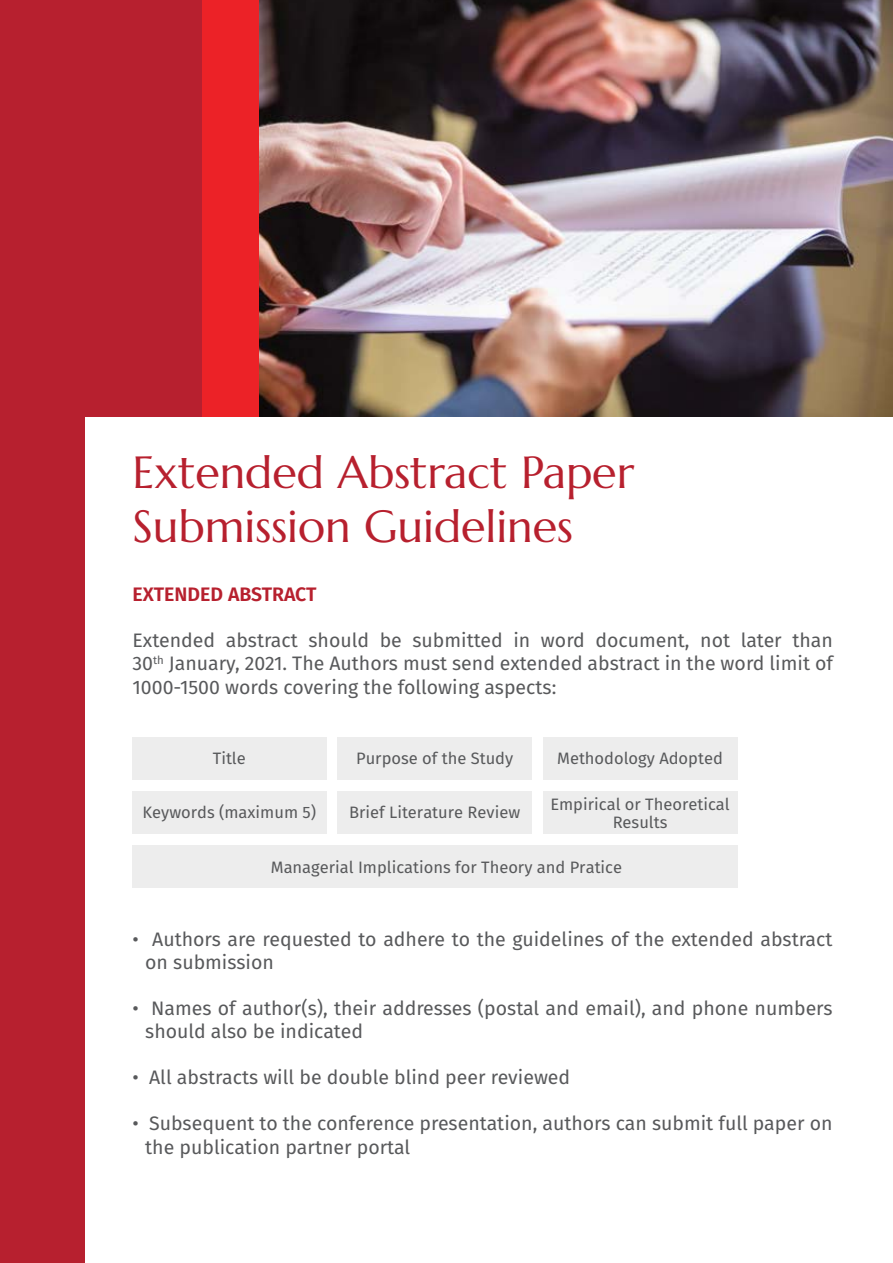
<style>
.page{position:relative;width:893px;height:1263px;background:#fff}
.page>*{position:absolute;margin:0;border:0;box-sizing:border-box;transform-origin:0 0}
.t1{font:45px/54px "Marcellus";color:#b7202e}
.t2{font:19.5px/23.4px "Fira Sans";color:#58595b}
.t3{font:600 19.5px "Fira Sans";color:#b7202e}
.t4{font:16.5px/18px "Fira Sans";color:#58595b;text-align:center}
</style>
<div class="page">
<img style="left:259px;top:0;width:634px;height:417px">
<div style="left:0;top:0;width:203px;height:1263px;background:#b7202f"></div>
<div style="left:203px;top:0;width:56px;height:1263px;background:#ec2227"></div>
<div style="left:85px;top:417px;width:808px;height:846px;background:#fff"></div>
<div style="left:543px;top:791px;width:194px;height:43px;background:#ededed"></div>
<div style="left:132px;top:737px;width:195px;height:43px;background:#ededed"></div>
<div style="left:132px;top:791px;width:195px;height:43px;background:#ededed"></div>
<div style="left:337px;top:737px;width:195px;height:43px;background:#ededed"></div>
<div style="left:337px;top:791px;width:195px;height:43px;background:#ededed"></div>
<div style="left:543px;top:737px;width:194px;height:43px;background:#ededed"></div>
<div style="left:132px;top:845px;width:605px;height:43px;background:#ededed"></div>
<h1 class="t1" style="left:132px;top:446px;width:503px">Extended Abstract Paper<br>Submission Guidelines</h1>
<p class="t3" style="left:132px;top:578px;width:186px">EXTENDED ABSTRACT</p>
<p class="t2" style="left:132px;top:628px;width:702px;text-align:justify">Extended abstract should be submitted in word document, not later than 30<sup>th</sup> January, 2021. The Authors must send extended abstract in the word limit of 1000-1500 words covering the following aspects:</p>
<p class="t4" style="left:213px;top:749px;width:34px">Title</p>
<p class="t4" style="left:143px;top:803px;width:175px">Keywords (maximum 5)</p>
<p class="t4" style="left:356px;top:749px;width:159px">Purpose of the Study</p>
<p class="t4" style="left:349px;top:803px;width:172px">Brief Literature Review</p>
<p class="t4" style="left:557px;top:749px;width:167px">Methodology Adopted</p>
<p class="t4" style="left:550px;top:794px;width:181px">Empirical or Theoretical<br>Results</p>
<p class="t4" style="left:271px;top:857px;width:353px">Managerial Implications for Theory and Pratice</p>
<p class="t2" style="left:145px;top:927px;width:689px;text-indent:-13px">• Authors are requested to adhere to the guidelines of the extended abstract on submission</p>
<p class="t2" style="left:145px;top:996px;width:689px;text-indent:-13px">• Names of author(s), their addresses (postal and email), and phone numbers should also be indicated</p>
<p class="t2" style="left:132px;top:1065px;width:439px">• All abstracts will be double blind peer reviewed</p>
<p class="t2" style="left:145px;top:1111px;width:689px;text-indent:-13px">• Subsequent to the conference presentation, authors can submit full paper on the publication partner portal</p>
</div>
